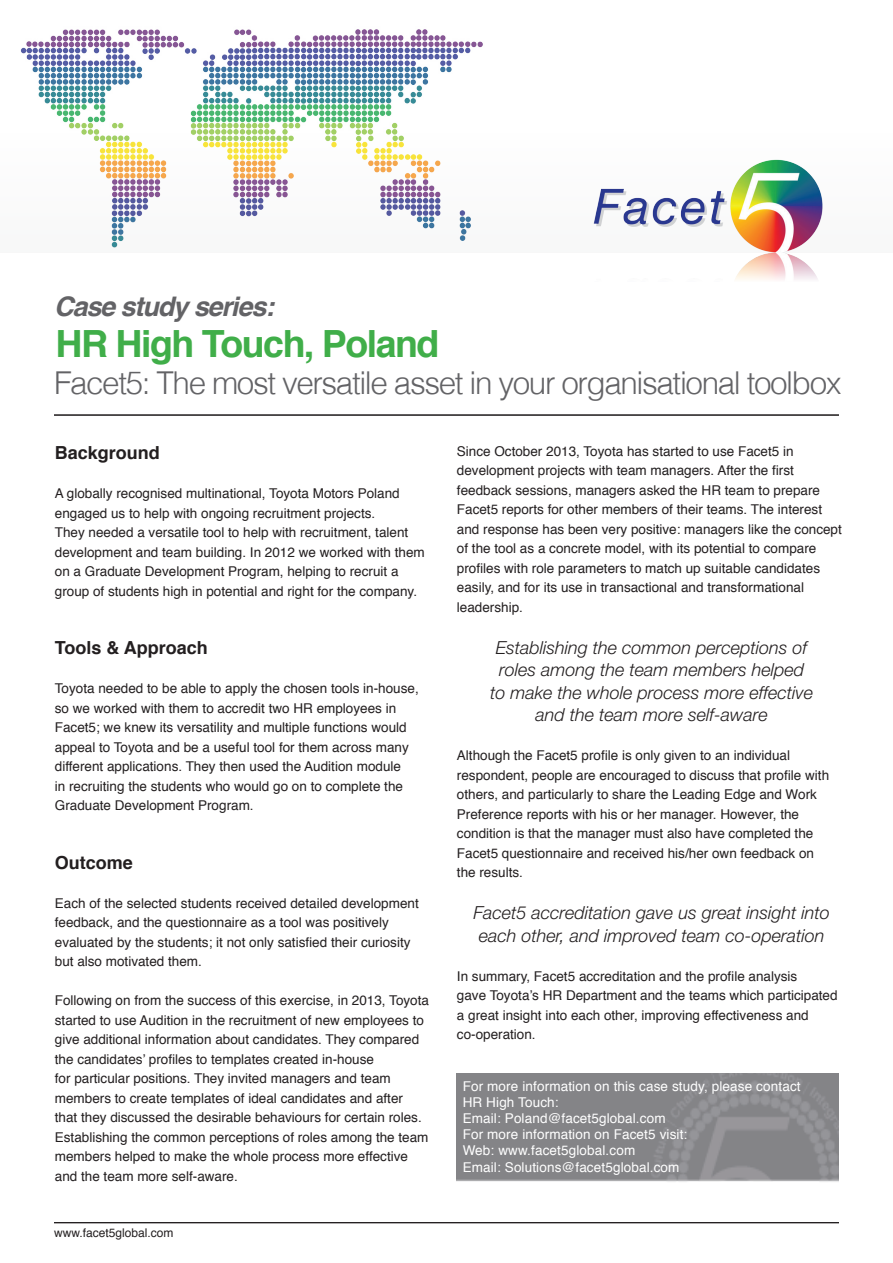
<style>
.page{position:relative;width:893px;height:1263px;background:#fff}
.page>*{position:absolute;margin:0;border:0;box-sizing:border-box;transform-origin:0 0}
.t1{font:700 37.5px "Helvetica";letter-spacing:-.04em;color:#40ae49}
.t2{font:300 31.5px "Helvetica";letter-spacing:-.045em;color:#636366}
.t3{font:italic 700 27px "Helvetica";letter-spacing:-.04em;color:#636366}
.t4{font:italic 300 18px/22.5px "Helvetica Neue";color:#231f20;text-align:center}
.t5{font:700 18px "Helvetica";color:#231f20}
.t6{font:13.5px/19.5px "Helvetica";color:#231f20}
.t7{font:13.5px/16.2px "Helvetica";letter-spacing:.01em;color:#fff}
.t8{font:12px "Helvetica";color:#231f20}
</style>
<div class="page">
<hr style="left:54px;top:415px;width:785px;height:1px;background:#231f20">
<img style="left:20px;top:29px;width:803px;height:251px">
<img style="left:456px;top:1073px;width:383px;height:109px">
<hr style="left:54px;top:1222px;width:785px;height:1px;background:#231f20">
<h3 class="t3" style="left:54px;top:284px;width:222px">Case study series:</h3>
<h1 class="t1" style="left:56px;top:314px;width:385px">HR High Touch, Poland</h1>
<h2 class="t2" style="left:54px;top:356px;width:789px">Facet5: The most versatile asset in your organisational toolbox</h2>
<h3 class="t5" style="left:55px;top:438px;width:107px">Background</h3>
<p class="t6" style="left:55px;top:484px;width:371px">A globally recognised multinational, Toyota Motors Poland engaged us to help with ongoing recruitment projects.<br>They needed a versatile tool to help with recruitment, talent development and team building. In 2012 we worked with them on a Graduate Development Program, helping to recruit a group of students high in potential and right for the company.</p>
<h3 class="t5" style="left:55px;top:633px;width:155px">Tools &amp; Approach</h3>
<p class="t6" style="left:55px;top:679px;width:365px">Toyota needed to be able to apply the chosen tools in-house, so we worked with them to accredit two HR employees in Facet5; we knew its versatility and multiple functions would appeal to Toyota and be a useful tool for them across many different applications. They then used the Audition module<br>in recruiting the students who would go on to complete the Graduate Development Program.</p>
<h3 class="t5" style="left:55px;top:848px;width:80px">Outcome</h3>
<p class="t6" style="left:55px;top:894px;width:365px">Each of the selected students received detailed development feedback, and the questionnaire as a tool was positively evaluated by the students; it not only satisfied their curiosity but also motivated them.</p>
<p class="t6" style="left:55px;top:991px;width:376px">Following on from the success of this exercise, in 2013, Toyota started to use Audition in the recruitment of new employees to give additional information about candidates. They compared the candidates’ profiles to templates created in-house<br>for particular positions. They invited managers and team members to create templates of ideal candidates and after<br>that they discussed the desirable behaviours for certain roles.<br>Establishing the common perceptions of roles among the team members helped to make the whole process more effective and the team more self-aware.</p>
<p class="t8" style="left:54px;top:1223px;width:121px">www.facet5global.com</p>
<p class="t6" style="left:457px;top:442px;width:386px">Since October 2013, Toyota has started to use Facet5 in development projects with team managers. After the first feedback sessions, managers asked the HR team to prepare Facet5 reports for other members of their teams. The interest and response has been very positive: managers like the concept of the tool as a concrete model, with its potential to compare profiles with role parameters to match up suitable candidates easily, and for its use in transactional and transformational leadership.</p>
<h3 class="t4" style="left:490px;top:636px;width:325px">Establishing the common perceptions of roles among the team members helped to make the whole process more effective and the team more self-aware</h3>
<p class="t6" style="left:457px;top:746px;width:374px">Although the Facet5 profile is only given to an individual respondent, people are encouraged to discuss that profile with others, and particularly to share the Leading Edge and Work Preference reports with his or her manager. However, the condition is that the manager must also have completed the Facet5 questionnaire and received his/her own feedback on the results.</p>
<h3 class="t4" style="left:474px;top:901px;width:358px;text-align:left">Facet5 accreditation gave us great insight into each other, and improved team co-operation</h3>
<p class="t6" style="left:457px;top:967px;width:382px">In summary, Facet5 accreditation and the profile analysis<br>gave Toyota’s HR Department and the teams which participated a great insight into each other, improving effectiveness and co-operation.</p>
<p class="t7" style="left:463px;top:1078px;width:339px">For more information on this case study, please contact HR High Touch:<br>Email: Poland@facet5global.com<br>For more information on Facet5 visit:<br>Web: www.facet5global.com<br>Email: Solutions@facet5global.com</p>
</div>
